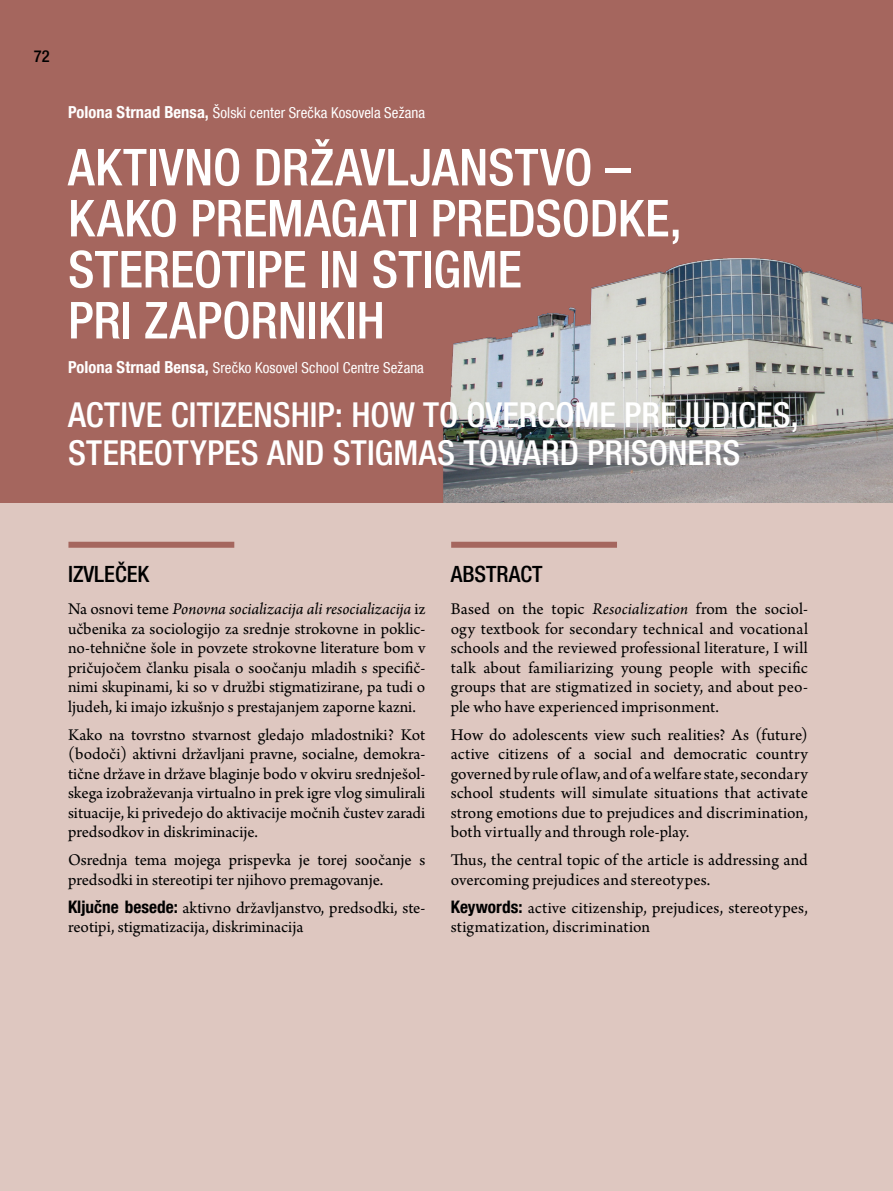
<style>
.page{position:relative;width:893px;height:1191px;background:#dec7c0}
.page>*{position:absolute;margin:0;border:0;box-sizing:border-box;transform-origin:0 0}
.naslov_članka{font:500 condensed 51px/51px "Helvetica Neue LT Com";color:#fff}
.naslov_članka_ang{font:500 condensed 34.5px/37.5px "Helvetica Neue LT Com";color:#fff}
.podnaslov_izvlecek{font:500 condensed 22.5px "Helvetica Neue LT Com";color:#000}
.izvleček_tekst{font:17.25px/19.5px "Arno Pro";color:#000;text-align:justify}
.t1{font:500 condensed 16.5px "Helvetica Neue LT Com";color:#000}
.avtor_hel{font:condensed 15px "Helvetica Neue LT Com";letter-spacing:.005em;color:#fff}
.s1{font-weight:700;font-size:16.5px}
.s2{font-style:italic}
.s3{font-family:"Helvetica Neue LT Com";font-weight:700;font-stretch:condensed}
</style>
<div class="page">
<div style="left:0;top:0;width:893px;height:502px;background:#a5665e"></div>
<div style="left:68px;top:542px;width:166px;height:6px;background:#a5665e"></div>
<div style="left:451px;top:542px;width:166px;height:6px;background:#a5665e"></div>
<img style="left:443px;top:258px;width:450px;height:244px">
<p class="t1" style="left:34px;top:46px;width:17px">72</p>
<p class="avtor_hel" style="left:68px;top:104px;width:358px"><span class="s1">Polona Strnad Bensa,</span> Šolski center Srečka Kosovela Sežana</p>
<p class="naslov_članka" style="left:68px;top:141px;width:564px">AKTIVNO DRŽAVLJANSTVO –</p>
<p class="naslov_članka" style="left:68px;top:192px;width:615px">KAKO PREMAGATI PREDSODKE,<br>STEREOTIPE IN STIGME</p>
<p class="naslov_članka" style="left:68px;top:294px;width:318px">PRI ZAPORNIKIH</p>
<p class="avtor_hel" style="left:68px;top:359px;width:357px"><span class="s1">Polona Strnad Bensa,</span> Srečko Kosovel School Centre Sežana</p>
<p class="naslov_članka_ang" style="left:68px;top:396px;width:732px">ACTIVE CITIZENSHIP: HOW TO OVERCOME PREJUDICES,<br>STEREOTYPES AND STIGMAS TOWARD PRISONERS</p>
<p class="podnaslov_izvlecek" style="left:68px;top:560px;width:83px">IZVLEČEK</p>
<p class="izvleček_tekst" style="left:68px;top:600px;width:359px">Na osnovi teme <span class="s2">Ponovna socializacija ali resocializacija</span> iz učbenika za sociologijo za srednje strokovne in poklic&shy;no-tehnične šole in povzete strokovne literature bom v pričujočem članku pisala o soočanju mladih s specifič&shy;nimi skupinami, ki so v družbi stigmatizirane, pa tudi o ljudeh, ki imajo izkušnjo s prestajanjem zaporne kazni.</p>
<p class="izvleček_tekst" style="left:68px;top:726px;width:359px">Kako na tovrstno stvarnost gledajo mladostniki? Kot (bodoči) aktivni državljani pravne, socialne, demokra&shy;tične države in države blaginje bodo v okviru srednješol&shy;skega izobraževanja virtualno in prek igre vlog simulirali situacije, ki privedejo do aktivacije močnih čustev zaradi predsodkov in diskriminacije.</p>
<p class="izvleček_tekst" style="left:68px;top:851px;width:359px">Osrednja tema mojega prispevka je torej soočanje s predsodki in stereotipi ter njihovo premagovanje.</p>
<p class="izvleček_tekst" style="left:68px;top:899px;width:359px"><span class="s3">Ključne besede:</span> aktivno državljanstvo, predsodki, ste&shy;reotipi, stigmatizacija, diskriminacija</p>
<p class="podnaslov_izvlecek" style="left:451px;top:560px;width:93px">ABSTRACT</p>
<p class="izvleček_tekst" style="left:451px;top:600px;width:359px">Based on the topic <span class="s2">Resocialization</span> from the sociol&shy;ogy textbook for secondary technical and vocational schools and the reviewed professional literature, I will talk about familiarizing young people with specific groups that are stigmatized in society, and about peo&shy;ple who have experienced imprisonment.</p>
<p class="izvleček_tekst" style="left:451px;top:726px;width:359px">How do adolescents view such realities? As (future) active citizens of a social and democratic country governed by rule of law, and of a welfare state, secondary school students will simulate situations that activate strong emotions due to prejudices and discrimination, both virtually and through role-play.</p>
<p class="izvleček_tekst" style="left:451px;top:851px;width:359px">Thus, the central topic of the article is addressing and overcoming prejudices and stereotypes.</p>
<p class="izvleček_tekst" style="left:451px;top:899px;width:359px"><span class="s3">Keywords:</span> active citizenship, prejudices, stereotypes, stigmatization, discrimination</p>
</div>
